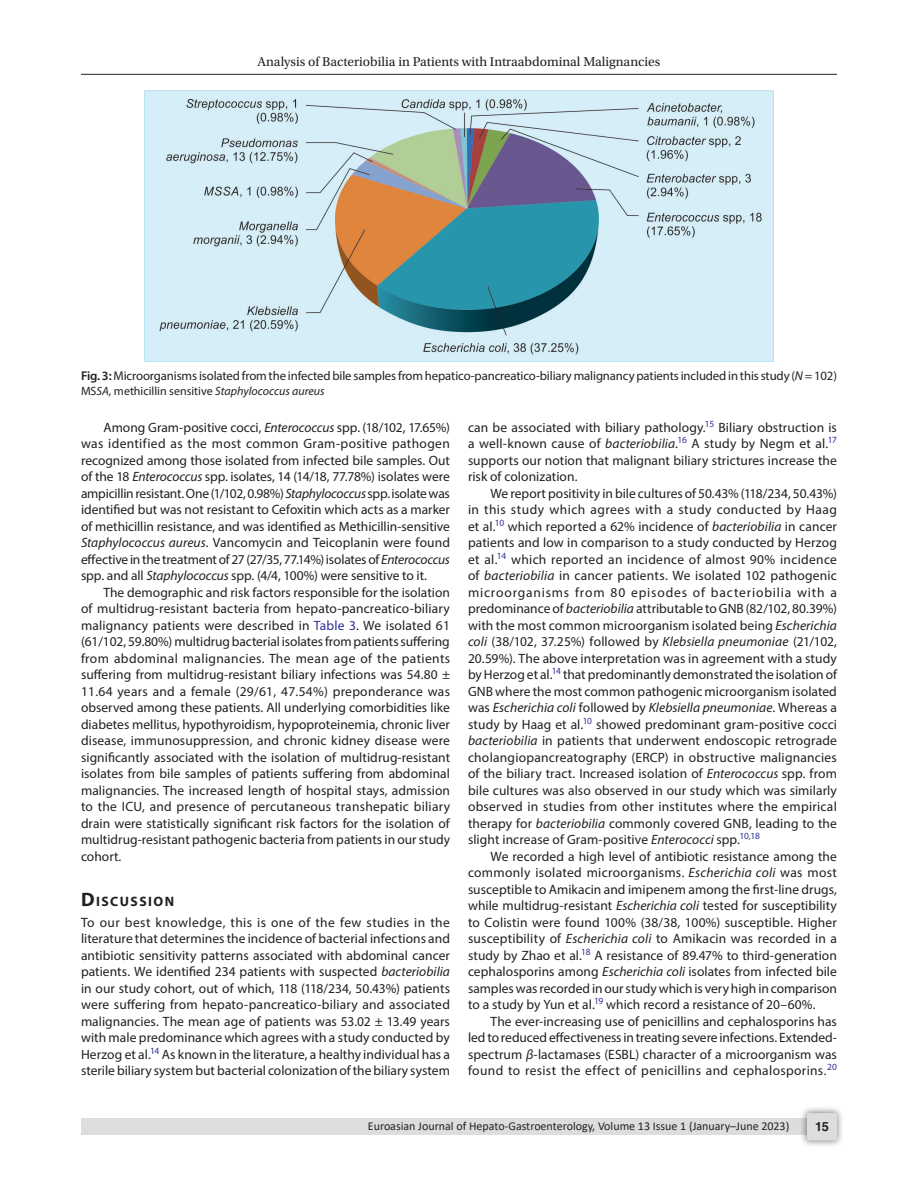
<style>
.page{position:relative;width:918px;height:1188px;background:#fff}
.page>*{position:absolute;margin:0;border:0;box-sizing:border-box;transform-origin:0 0}
.Head-1{font:700 13.65px "Myriad Pro";letter-spacing:.105em;color:#231f20}
.Para-Indent{font:13.5px/16.5px "Myriad Pro";color:#231f20;text-align:justify}
.Para-NoIndent{font:13.5px/16.5px "Myriad Pro";color:#231f20;text-align:justify}
.t1{font:13.5px "Utopia Std";color:#231f20}
.FigCaption{font:12.75px "Myriad Pro";letter-spacing:-.01em;color:#231f20}
.t2{font:700 12.75px "Helvetica LT Std";color:#231f20}
.t3{font:12px "Calibri";color:#231f20}
.TableFootNote{font:12px "Myriad Pro";color:#231f20}
.s1{font-weight:600}
.s2{font-style:italic}
.s3{color:#2e3092}
.s4{font-size:19.5px}
</style>
<div class="page">
<hr style="left:81px;top:74px;width:756px;height:1px;background:#231f20">
<div style="left:81px;top:1119px;width:756px;height:16px;background:#dcdddf"></div>
<div style="left:800px;top:1106px;width:44px;height:41px;background:#231f20;opacity:.61"></div>
<div style="left:807px;top:1113px;width:30px;height:27px;background:#dcdddf;border-radius:2px"></div>
<img style="left:144px;top:90px;width:630px;height:271px">
<p class="t1" style="left:258px;top:55px;width:404px">Analysis of Bacteriobilia in Patients with Intraabdominal Malignancies</p>
<p class="FigCaption" style="left:81px;top:368px;width:758px"><span class="s1">Fig. 3:</span> Microorganisms isolated from the infected bile samples from hepatico-pancreatico-biliary malignancy patients included in this study (<span class="s2">N</span> = 102)</p>
<p class="TableFootNote" style="left:81px;top:383px;width:245px">MS<span class="s2">SA</span>, methicillin sensitive <span class="s2">Staphylococcus aureus</span></p>
<p class="Para-Indent" style="left:81px;top:419px;width:371px;text-indent:22px">Among Gram-positive cocci, <span class="s2">Enterococcus</span> spp. (18/102, 17.65%) was identified as the most common Gram-positive pathogen recognized among those isolated from infected bile samples. Out of the 18 <span class="s2">Enterococcus</span> spp. isolates, 14 (14/18, 77.78%) isolates were ampicillin resistant. One (1/102, 0.98%) <span class="s2">Staphylococcus</span> spp.isolate was identified but was not resistant to Cefoxitin which acts as a marker of methicillin resistance, and was identified as Methicillin-sensitive <span class="s2">Staphylococcus aureus</span>. Vancomycin and Teicoplanin were found effective in the treatment of 27 (27/35, 77.14%) isolates of <span class="s2">Enterococcus </span>spp. and all <span class="s2">Staphylococcus</span> spp. (4/4, 100%) were sensitive to it.</p>
<p class="Para-Indent" style="left:81px;top:584px;width:371px;text-indent:22px">The demographic and risk factors responsible for the isolation of multidrug-resistant bacteria from hepato-pancreatico-biliary malignancy patients were described in <span class="s3">Table 3</span>. We isolated 61 (61/102, 59.80%) multidrug bacterial isolates from patients suffering from abdominal malignancies. The mean age of the patients suffering from multidrug-resistant biliary infections was 54.80 ± 11.64 years and a female (29/61, 47.54%) preponderance was observed among these patients. All underlying comorbidities like diabetes mellitus, hypothyroidism, hypoproteinemia, chronic liver disease, immunosuppression, and chronic kidney disease were significantly associated with the isolation of multidrug-resistant isolates from bile samples of patients suffering from abdominal malignancies. The increased length of hospital stays, admission to the ICU, and presence of percutaneous transhepatic biliary drain were statistically significant risk factors for the isolation of multidrug-resistant pathogenic bacteria from patients in our study cohort.</p>
<p class="Head-1" style="left:81px;top:892px;width:95px"><span class="s4">D</span>ISCUSSION</p>
<p class="Para-NoIndent" style="left:81px;top:914px;width:371px">To our best knowledge, this is one of the few studies in the literature that determines the incidence of bacterial infections and antibiotic sensitivity patterns associated with abdominal cancer patients. We identified 234 patients with suspected <span class="s2">bacteriobilia </span>in our study cohort, out of which, 118 (118/234, 50.43%) patients were suffering from hepato-pancreatico-biliary and associated malignancies. The mean age of patients was 53.02 ± 13.49 years with male predominance which agrees with a study conducted by Herzog et al.<sup>14</sup> As known in the literature, a healthy individual has a sterile biliary system but bacterial colonization of the biliary system</p>
<p class="Para-NoIndent" style="left:468px;top:419px;width:371px">can be associated with biliary pathology.<sup>15</sup> Biliary obstruction is a well-known cause of <span class="s2">bacteriobilia</span>.<sup>16</sup> A study by Negm et al.<sup>17 </sup>supports our notion that malignant biliary strictures increase the risk of colonization.</p>
<p class="Para-Indent" style="left:468px;top:485px;width:371px;text-indent:22px">We report positivity in bile cultures of 50.43% (118/234, 50.43%) in this study which agrees with a study conducted by Haag et al.<sup>10</sup> which reported a 62% incidence of <span class="s2">bacteriobilia</span> in cancer patients and low in comparison to a study conducted by Herzog et al.<sup>14</sup> which reported an incidence of almost 90% incidence of <span class="s2">bacteriobilia</span> in cancer patients. We isolated 102 pathogenic microorganisms from 80 episodes of bacteriobilia with a predominance of <span class="s2">bacteriobilia</span> attributable to GNB (82/102, 80.39%) with the most common microorganism isolated being <span class="s2">Escherichia coli</span> (38/102, 37.25%) followed by <span class="s2">Klebsiella pneumoniae</span> (21/102, 20.59%). The above interpretation was in agreement with a study by Herzog et al.<sup>14</sup> that predominantly demonstrated the isolation of GNB where the most common pathogenic microorganism isolated was <span class="s2">Escherichia coli</span> followed by <span class="s2">Klebsiella pneumoniae</span>. Whereas a study by Haag et al.<sup>10</sup> showed predominant gram-positive cocci <span class="s2">bacteriobilia</span> in patients that underwent endoscopic retrograde cholangiopancreatography (ERCP) in obstructive malignancies of the biliary tract. Increased isolation of <span class="s2">Enterococcus</span> spp. from bile cultures was also observed in our study which was similarly observed in studies from other institutes where the empirical therapy for <span class="s2">bacteriobilia</span> commonly covered GNB, leading to the slight increase of Gram-positive <span class="s2">Enterococci</span> spp.<sup>10,18</sup></p>
<p class="Para-Indent" style="left:468px;top:848px;width:371px;text-indent:22px">We recorded a high level of antibiotic resistance among the commonly isolated microorganisms. <span class="s2">Escherichia coli</span> was most susceptible to Amikacin and imipenem among the first-line drugs, while multidrug-resistant <span class="s2">Escherichia coli</span> tested for susceptibility to Colistin were found 100% (38/38, 100%) susceptible. Higher susceptibility of <span class="s2">Escherichia coli</span> to Amikacin was recorded in a study by Zhao et al.<sup>18</sup> A resistance of 89.47% to third-generation cephalosporins among <span class="s2">Escherichia coli</span> isolates from infected bile samples was recorded in our study which is very high in comparison to a study by Yun et al.<sup>19</sup> which record a resistance of 20–60%.</p>
<p class="Para-Indent" style="left:468px;top:1013px;width:371px;text-indent:22px">The ever-increasing use of penicillins and cephalosporins has led to reduced effectiveness in treating severe infections. Extended&shy;spectrum <span class="s2">β</span>-lactamases (ESBL) character of a microorganism was found to resist the effect of penicillins and cephalosporins.<sup>20</sup></p>
<p class="t3" style="left:368px;top:1117px;width:423px">Euroasian Journal of Hepato-Gastroenterology, Volume 13 Issue 1 (January–June 2023)</p>
<p class="t2" style="left:815px;top:1119px;width:15px">15</p>
</div>
